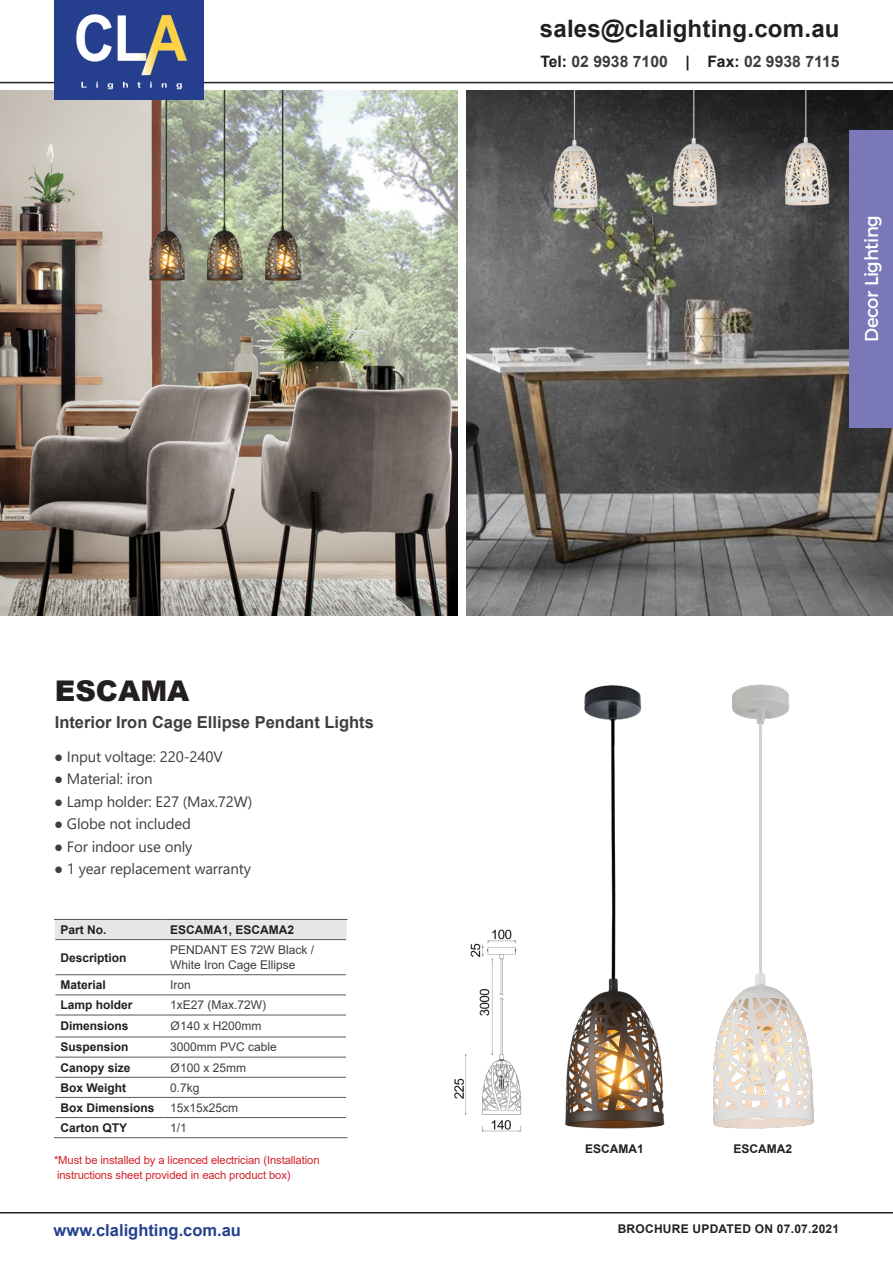
<style>
.page{position:relative;width:893px;height:1263px;background:#fff}
.page>*{position:absolute;margin:0;border:0;box-sizing:border-box;transform-origin:0 0}
.t1{font:900 28.5px "Arial";color:#231f20}
.t2{font:700 24px "Arial";letter-spacing:.01em;color:#231f20}
.t3{font:18.9px "Argentum Sans";letter-spacing:-.025em;color:#fff;scale:.95 1}
.t4{font:700 16.5px "Arial";color:#3e3e3f}
.t5{font:700 16.5px "Arial";color:#253f8e}
.t6{font:700 15.75px "Arial";color:#3e3e3f}
.t7{font:15px "Segoe UI";letter-spacing:-.01em;color:#3e3e3f}
.t8{font:700 12px "Arial";color:#231f20}
.t9{font:12px/15px "Arial";color:#3e3e3f}
.t10{font:700 12px "Arial";letter-spacing:.02em;color:#231f20}
.t11{font:11.25px "Arial";letter-spacing:-.01em;color:#d1232a}
.s1{color:#231f20}
</style>
<div class="page">
<img style="left:466px;top:91px;width:427px;height:525px">
<img style="left:0;top:91px;width:458px;height:525px">
<hr style="left:0;top:82px;width:893px;height:1px;background:#231f20">
<div style="left:55px;top:0;width:149px;height:99px;background:#253f8e"></div>
<img style="left:76px;top:14px;width:111px;height:76px">
<hr style="left:0;top:1212px;width:893px;height:1px;background:#231f20">
<div style="left:850px;top:130px;width:43px;height:297px;background:#7a78b9"></div>
<div style="left:55px;top:920px;width:292px;height:19px;background:#e6e7e9"></div>
<hr style="left:54px;top:919px;width:111px;height:1px;background:#57585a">
<hr style="left:165px;top:919px;width:182px;height:1px;background:#57585a">
<hr style="left:55px;top:939px;width:110px;height:1px;background:#57585a">
<hr style="left:165px;top:939px;width:181px;height:1px;background:#57585a">
<hr style="left:55px;top:974px;width:110px;height:1px;background:#57585a">
<hr style="left:165px;top:974px;width:181px;height:1px;background:#57585a">
<hr style="left:55px;top:995px;width:110px;height:1px;background:#57585a">
<hr style="left:165px;top:995px;width:181px;height:1px;background:#57585a">
<hr style="left:55px;top:1015px;width:110px;height:1px;background:#57585a">
<hr style="left:165px;top:1015px;width:181px;height:1px;background:#57585a">
<hr style="left:55px;top:1037px;width:110px;height:1px;background:#57585a">
<hr style="left:165px;top:1037px;width:181px;height:1px;background:#57585a">
<hr style="left:55px;top:1057px;width:110px;height:1px;background:#57585a">
<hr style="left:165px;top:1057px;width:181px;height:1px;background:#57585a">
<hr style="left:55px;top:1077px;width:110px;height:1px;background:#57585a">
<hr style="left:165px;top:1077px;width:181px;height:1px;background:#57585a">
<hr style="left:55px;top:1097px;width:110px;height:1px;background:#57585a">
<hr style="left:165px;top:1097px;width:181px;height:1px;background:#57585a">
<hr style="left:55px;top:1117px;width:110px;height:1px;background:#57585a">
<hr style="left:165px;top:1117px;width:181px;height:1px;background:#57585a">
<hr style="left:54px;top:1137px;width:111px;height:1px;background:#57585a">
<hr style="left:165px;top:1137px;width:182px;height:1px;background:#57585a">
<img style="left:565px;top:685px;width:100px;height:444px">
<img style="left:713px;top:684px;width:101px;height:445px">
<img style="left:454px;top:929px;width:68px;height:203px">
<p class="t2" style="left:540px;top:12px;width:301px">sales@clalighting.com.au</p>
<p class="t6" style="left:540px;top:50px;width:301px"><span class="s1">Tel:</span> 02 9938 7100 <span class="s1">| Fax:</span> 02 9938 7115</p>
<p class="t3" style="left:857px;top:342px;width:135px;rotate:-90deg">Decor Lighting</p>
<p class="t1" style="left:55px;top:670px;width:136px">ESCAMA</p>
<p class="t4" style="left:55px;top:711px;width:321px">Interior Iron Cage Ellipse Pendant Lights</p>
<p class="t7" style="left:54px;top:742px;width:170px">● Input voltage: 220-240V</p>
<p class="t7" style="left:54px;top:765px;width:100px">● Material: iron</p>
<p class="t7" style="left:54px;top:787px;width:200px">● Lamp holder: E27 (Max.72W)</p>
<p class="t7" style="left:54px;top:810px;width:138px">● Globe not included</p>
<p class="t7" style="left:54px;top:832px;width:140px">● For indoor use only</p>
<p class="t7" style="left:54px;top:855px;width:198px">● 1 year replacement warranty</p>
<p class="t8" style="left:60px;top:921px;width:48px">Part No.</p>
<p class="t8" style="left:170px;top:921px;width:126px">ESCAMA1, ESCAMA2</p>
<p class="t8" style="left:60px;top:949px;width:68px">Description</p>
<p class="t9" style="left:170px;top:942px;width:145px">PENDANT ES 72W Black /<br>White Iron Cage Ellipse</p>
<p class="t8" style="left:60px;top:976px;width:47px">Material</p>
<p class="t9" style="left:170px;top:977px;width:22px">Iron</p>
<p class="t8" style="left:60px;top:997px;width:74px">Lamp holder</p>
<p class="t9" style="left:170px;top:997px;width:98px">1xE27 (Max.72W)</p>
<p class="t8" style="left:60px;top:1018px;width:70px">Dimensions</p>
<p class="t9" style="left:170px;top:1018px;width:92px">Ø140 x H200mm</p>
<p class="t8" style="left:60px;top:1039px;width:70px">Suspension</p>
<p class="t9" style="left:170px;top:1040px;width:108px">3000mm PVC cable</p>
<p class="t8" style="left:60px;top:1059px;width:72px">Canopy size</p>
<p class="t9" style="left:170px;top:1060px;width:77px">Ø100 x 25mm</p>
<p class="t8" style="left:60px;top:1079px;width:67px">Box Weight</p>
<p class="t9" style="left:170px;top:1080px;width:31px">0.7kg</p>
<p class="t8" style="left:60px;top:1099px;width:96px">Box Dimensions</p>
<p class="t9" style="left:170px;top:1100px;width:70px">15x15x25cm</p>
<p class="t8" style="left:60px;top:1119px;width:68px">Carton QTY</p>
<p class="t9" style="left:170px;top:1120px;width:18px">1/1</p>
<p class="t11" style="left:54px;top:1152px;width:267px">*Must be installed by a licenced electrician (Installation</p>
<p class="t11" style="left:57px;top:1167px;width:235px">instructions sheet provided in each product box)</p>
<p class="t8" style="left:585px;top:1140px;width:60px">ESCAMA1</p>
<p class="t8" style="left:733px;top:1140px;width:60px">ESCAMA2</p>
<p class="t5" style="left:54px;top:1218px;width:189px">www.clalighting.com.au</p>
<p class="t10" style="left:618px;top:1220px;width:223px">BROCHURE UPDATED ON 07.07.2021</p>
</div>
